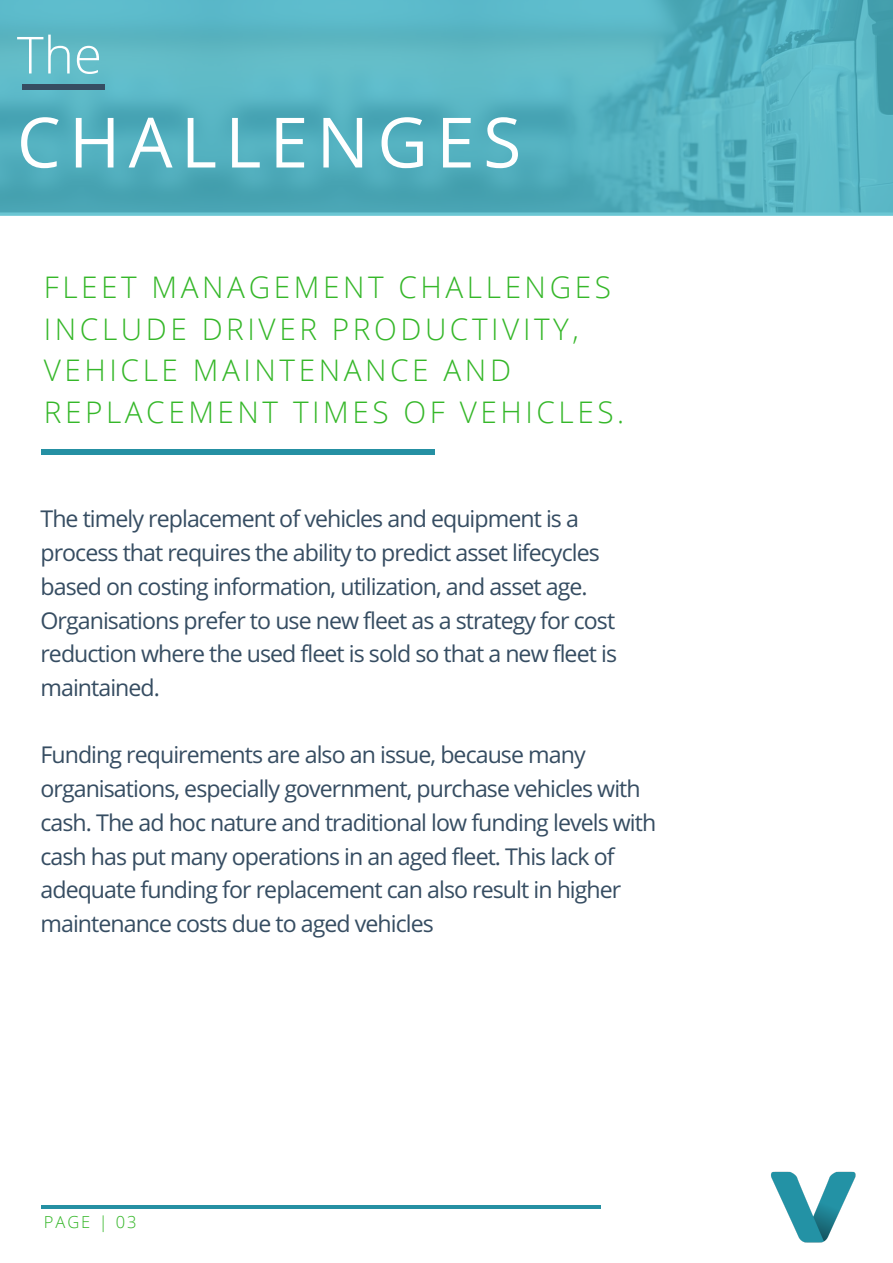
<style>
.page{position:relative;width:893px;height:1263px;background:#fff}
.page>*{position:absolute;margin:0;border:0;box-sizing:border-box;transform-origin:0 0}
.t1{font:69.45px "Open Sans";letter-spacing:.12em;color:#fff}
.t2{font:300 51.15px "Open Sans";color:#fff}
.t3{font:300 29.7px/41.5px "Open Sans";letter-spacing:.12em;color:#35b729}
.t4{font:23.1px/33.8px "Open Sans";letter-spacing:-.04em;color:#364d62}
.t5{font:300 16.5px "Open Sans";letter-spacing:.12em;color:#35b729}
</style>
<div class="page">
<svg style="left:0;top:0;width:892px;height:216px;background:#56b2c0"></svg>
<hr style="left:41px;top:1205px;width:559px;height:3px;background:#2590a3">
<div style="left:23px;top:84px;width:81px;height:6px;background:#364d62"></div>
<div style="left:41px;top:450px;width:393px;height:5px;background:#2590a3"></div>
<img style="left:771px;top:1171px;width:85px;height:72px">
<h2 class="t2" style="left:17px;top:19px;width:87px">The</h2>
<h1 class="t1" style="left:17px;top:93px;width:506px">CHALLENGES</h1>
<p class="t3" style="left:44px;top:266px;width:582px">FLEET MANAGEMENT CHALLENGES<br>INCLUDE DRIVER PRODUCTIVITY,<br>VEHICLE MAINTENANCE AND<br>REPLACEMENT TIMES OF VEHICLES.</p>
<p class="t4" style="left:40px;top:501px;width:578px">The timely replacement of vehicles and equipment is a process that requires the ability to predict asset lifecycles based on costing information, utilization, and asset age.<br>Organisations prefer to use new fleet as a strategy for cost reduction where the used fleet is sold so that a new fleet is maintained.</p>
<p class="t4" style="left:40px;top:737px;width:617px">Funding requirements are also an issue, because many organisations, especially government, purchase vehicles with cash. The ad hoc nature and traditional low funding levels with cash has put many operations in an aged fleet. This lack of adequate funding for replacement can also result in higher maintenance costs due to aged vehicles</p>
<p class="t5" style="left:44px;top:1210px;width:94px">PAGE | 03</p>
</div>
